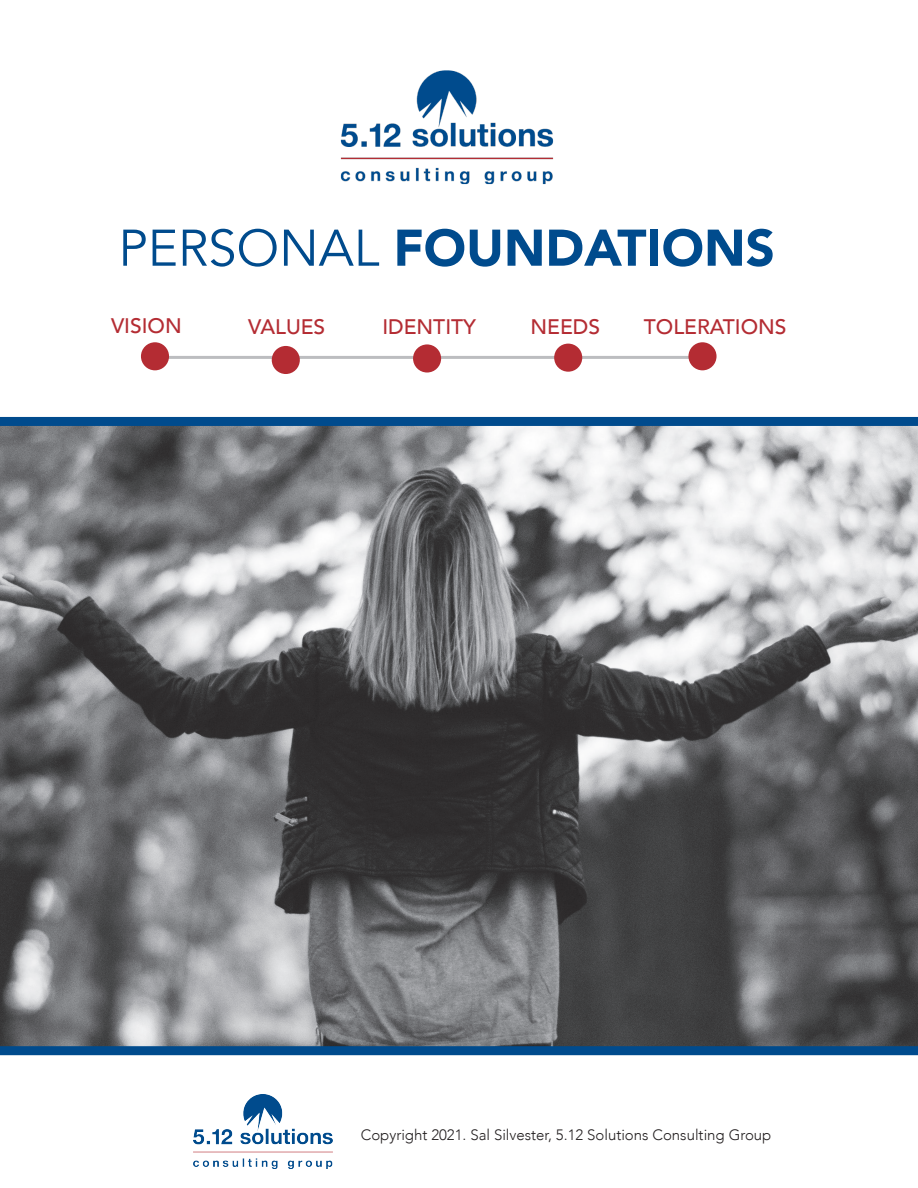
<style>
.page{position:relative;width:918px;height:1188px;background:#fff}
.page>*{position:absolute;margin:0;border:0;box-sizing:border-box;transform-origin:0 0}
.t1{font:900 51px "Avenir";color:#004b8d}
.t2{font:500 21px "Avenir";color:#b42c33}
.t3{font:300 15px "Avenir";color:#231f20}
.s1{font-weight:400}
</style>
<div class="page">
<img style="left:194px;top:1095px;width:138px;height:74px">
<img style="left:0;top:426px;width:918px;height:620px">
<hr style="left:153px;top:356px;width:551px;height:3px;background:#bcbdc0">
<div style="left:413px;top:344px;width:28px;height:29px;background:#b42c33;border-radius:50%"></div>
<div style="left:688px;top:342px;width:29px;height:28px;background:#b42c33;border-radius:50%"></div>
<div style="left:141px;top:342px;width:28px;height:28px;background:#b42c33;border-radius:50%"></div>
<div style="left:272px;top:346px;width:28px;height:28px;background:#b42c33;border-radius:50%"></div>
<div style="left:554px;top:344px;width:28px;height:28px;background:#b42c33;border-radius:50%"></div>
<img style="left:340px;top:70px;width:214px;height:115px">
<div style="left:0;top:417px;width:918px;height:9px;background:#004b8d"></div>
<div style="left:0;top:1046px;width:918px;height:9px;background:#004b8d"></div>
<p class="t1" style="left:118px;top:204px;width:658px"><span class="s1">PERSONAL</span> FOUNDATIONS</p>
<p class="t2" style="left:111px;top:308px;width:72px">VISION</p>
<p class="t2" style="left:248px;top:309px;width:79px">VALUES</p>
<p class="t2" style="left:382px;top:309px;width:95px">IDENTITY</p>
<p class="t2" style="left:531px;top:309px;width:71px">NEEDS</p>
<p class="t2" style="left:644px;top:309px;width:144px">TOLERATIONS</p>
<p class="t3" style="left:361px;top:1126px;width:412px">Copyright 2021. Sal Silvester, 5.12 Solutions Consulting Group</p>
</div>
